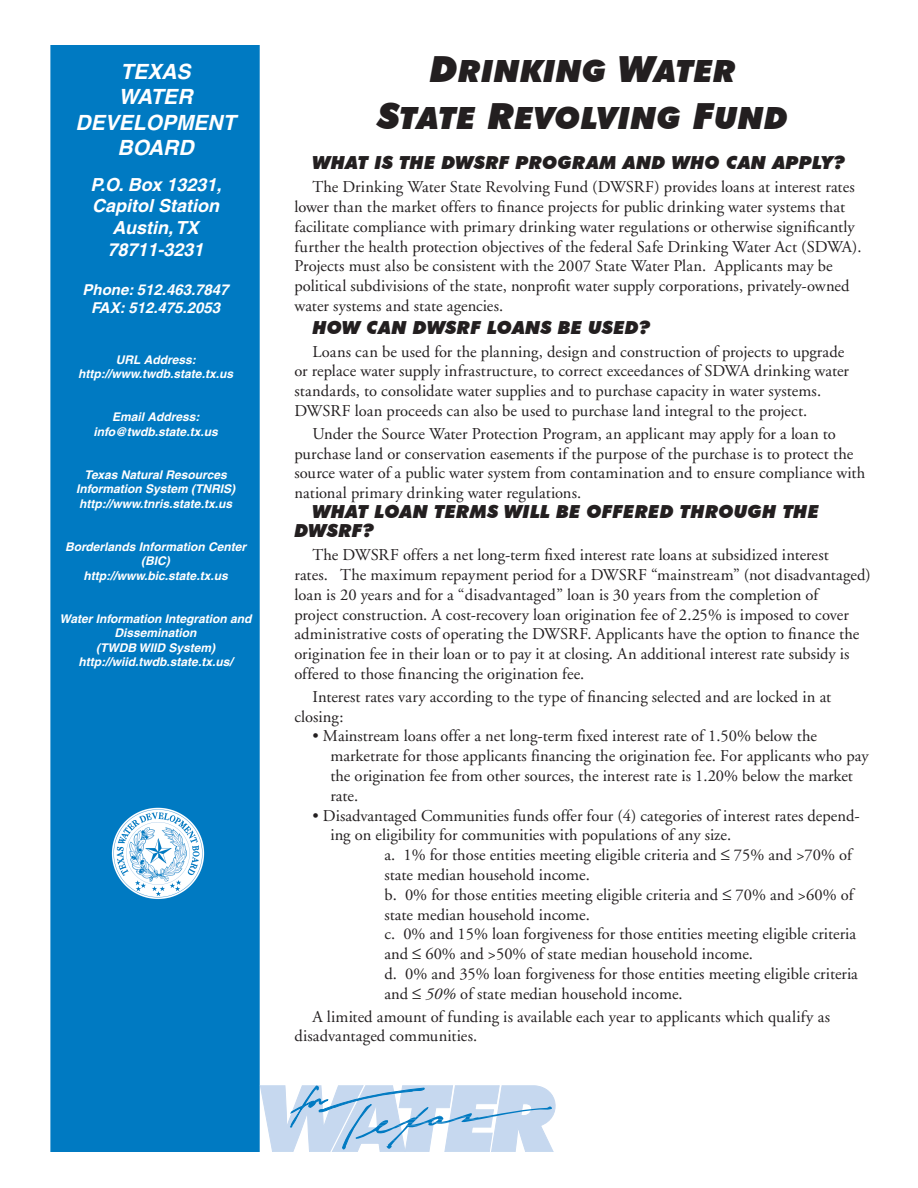
<style>
.page{position:relative;width:918px;height:1188px;background:#fff}
.page>*{position:absolute;margin:0;border:0;box-sizing:border-box;transform-origin:0 0}
.t1{font:italic 900 30.6px/46.5px "Futura BT";letter-spacing:.005em;color:#231f20;text-align:center}
.t2{font:italic 700 21px/25.2px "Helvetica";color:#fff;text-align:center}
.t3{font:italic 900 18px "Futura BT";letter-spacing:.015em;color:#231f20}
.t4{font:italic 700 18px/21.6px "Helvetica";color:#fff;text-align:center}
.t5{font:16.5px/19.8px "Adobe Garamond";color:#231f20}
.t6{font:italic 700 15px/18px "Helvetica";color:#fff;text-align:center}
.t7{font:italic 700 12px/14.4px "Helvetica";color:#fff;text-align:center}
.s1{font-size:36px}
.s2{font-style:italic}
</style>
<div class="page">
<div style="left:51px;top:46px;width:208px;height:1105px;background:#007ac2"></div>
<div style="left:50px;top:45px;width:210px;height:1107px;border:2px solid #007ac2"></div>
<img style="left:111px;top:807px;width:93px;height:93px">
<svg style="left:260px;top:1085px;width:295px;height:67px"></svg>
<p class="t2" style="left:76px;top:59px;width:156px">Texas<br>Water<br>Development<br>Board</p>
<p class="t4" style="left:90px;top:173px;width:132px">P.O. Box 13231,<br>Capitol Station<br>Austin, TX<br>78711-3231</p>
<p class="t6" style="left:83px;top:281px;width:148px">Phone: 512.463.7847<br>FAX: 512.475.2053</p>
<p class="t7" style="left:78px;top:352px;width:157px">URL Address: http://www.twdb.state.tx.us</p>
<p class="t7" style="left:93px;top:410px;width:126px">Email Address: info@twdb.state.tx.us</p>
<p class="t7" style="left:76px;top:467px;width:161px">Texas Natural Resources<br>Information System (TNRIS) http://www.tnris.state.tx.us</p>
<p class="t7" style="left:65px;top:539px;width:184px">Borderlands Information Center (BIC)<br>http://www.bic.state.tx.us</p>
<p class="t7" style="left:60px;top:611px;width:193px">Water Information Integration and<br>Dissemination<br>(TWDB WIID System) http://wiid.twdb.state.tx.us/</p>
<h1 class="t1" style="left:378px;top:48px;width:411px"><span class="s1">D</span>RINKING <span class="s1">W</span>ATER<br><span class="s1">S</span>TATE <span class="s1">R</span>EVOLVING <span class="s1">F</span>UND</h1>
<p class="t3" style="left:312px;top:152px;width:232px">WHAT IS THE DWSRF PROGRA</p>
<p class="t3" style="left:600px;top:152px;width:247px">M AND WHO CAN APPLY?</p>
<p class="t5" style="left:294px;top:177px;width:569px;text-indent:18px">The Drinking Water State Revolving Fund (DWSRF) provides loans at interest rates lower than the market offers to finance projects for public drinking water systems that facilitate compliance with primary drinking water regulations or otherwise significantly further the health protection objectives of the federal Safe Drinking Water Act (SDWA).<br>Projects must also be consistent with the 2007 State Water Plan. Applicants may be political subdivisions of the state, nonprofit water supply corporations, privately-owned water systems and state agencies.</p>
<p class="t3" style="left:312px;top:316px;width:189px">HOW CAN DWSRF LOAN</p>
<p class="t3" style="left:541px;top:316px;width:111px">S BE USED?</p>
<p class="t5" style="left:294px;top:342px;width:556px;text-indent:18px">Loans can be used for the planning, design and construction of projects to upgrade or replace water supply infrastructure, to correct exceedances of SDWA drinking water standards, to consolidate water supplies and to purchase capacity in water systems.<br>DWSRF loan proceeds can also be used to purchase land integral to the project.</p>
<p class="t5" style="left:294px;top:424px;width:572px;text-indent:18px">Under the Source Water Protection Program, an applicant may apply for a loan to purchase land or conservation easements if the purpose of the purchase is to protect the source water of a public water system from contamination and to ensure compliance with national primary drinking water regulations.</p>
<p class="t3" style="left:312px;top:500px;width:77px">WHAT LOAN</p>
<p class="t3" style="left:434px;top:500px;width:13px">TER</p>
<p class="t3" style="left:470px;top:500px;width:63px">MS WILL</p>
<p class="t3" style="left:556px;top:500px;width:81px">BE OFFERE</p>
<p class="t3" style="left:660px;top:500px;width:61px">D THROUG</p>
<p class="t3" style="left:762px;top:500px;width:58px">H THE</p>
<p class="t3" style="left:294px;top:520px;width:81px">DWSRF?</p>
<p class="t5" style="left:294px;top:546px;width:578px;text-indent:18px">The DWSRF offers a net long-term fixed interest rate loans at subsidized interest<br>rates. The maximum repayment period for a DWSRF “mainstream” (not disadvantaged) loan is 20 years and for a “disadvantaged” loan is 30 years from the completion of<br>project construction. A cost-recovery loan origination fee of 2.25% is imposed to cover administrative costs of operating the DWSRF. Applicants have the option to finance the origination fee in their loan or to pay it at closing. An additional interest rate subsidy is offered to those financing the origination fee.</p>
<p class="t5" style="left:294px;top:687px;width:538px;text-indent:18px">Interest rates vary according to the type of financing selected and are locked in at closing:</p>
<p class="t5" style="left:330px;top:727px;width:540px;text-indent:-18px">• Mainstream loans offer a net long-term fixed interest rate of 1.50% below the marketrate for those applicants financing the origination fee. For applicants who pay the origination fee from other sources, the interest rate is 1.20% below the market rate.</p>
<p class="t5" style="left:330px;top:806px;width:531px;text-indent:-18px">• Disadvantaged Communities funds offer four (4) categories of interest rates depend&shy;ing on eligibility for communities with populations of any size.</p>
<p class="t5" style="left:384px;top:846px;width:475px">a. 1% for those entities meeting eligible criteria and ≤ 75% and &gt;70% of state median household income.<br>b. 0% for those entities meeting eligible criteria and ≤ 70% and &gt;60% of state median household income.<br>c. 0% and 15% loan forgiveness for those entities meeting eligible criteria and ≤ 60% and &gt;50% of state median household income.<br>d. 0% and 35% loan forgiveness for those entities meeting eligible criteria and ≤ <span class="s2">50%</span> of state median household income.</p>
<p class="t5" style="left:294px;top:1007px;width:537px;text-indent:18px">A limited amount of funding is available each year to applicants which qualify as disadvantaged communities.</p>
</div>
